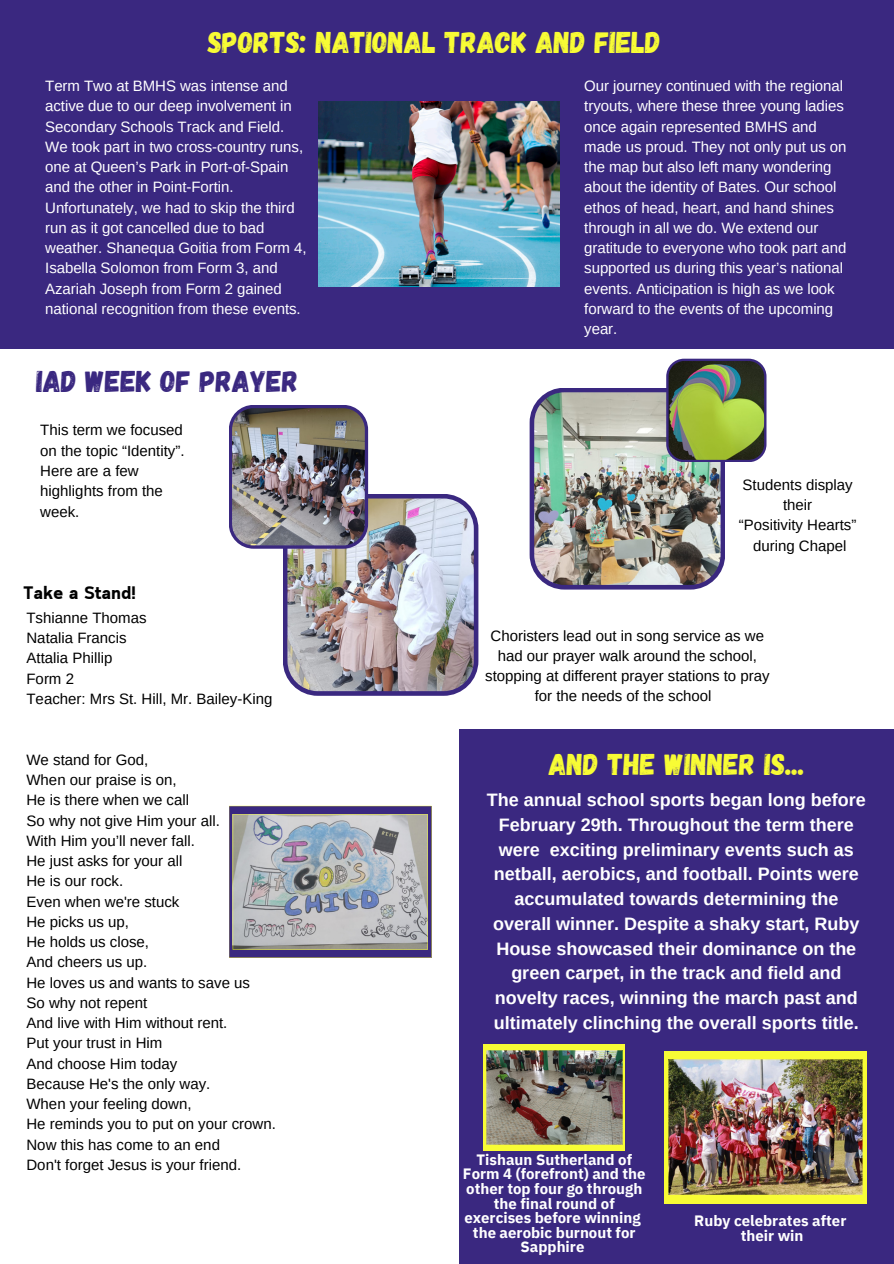
<style>
.page{position:relative;width:894px;height:1264px;background:#fff}
.page>*{position:absolute;margin:0;border:0;box-sizing:border-box;transform-origin:0 0}
.t1{font:30px "Gagalin";color:#f8fc35}
.t2{font:30px "Gagalin";color:#3a2880}
.t3{font:700 18px/24.8px "Arimo";color:#fff;text-align:center}
.t4{font:700 18px "Cloud";color:#000}
.t5{font:15px/20.2px "Arimo";letter-spacing:-.005em;color:#fff}
.t6{font:15px/20.2px "Arimo";color:#000}
.t7{font:700 15px/14.7px "IBM Plex Sans";color:#fff;text-align:center}
</style>
<div class="page">
<div style="left:0;top:0;width:893px;height:1263px;background:#3a2880"></div>
<div style="left:0;top:349px;width:892px;height:379px;background:#fff"></div>
<div style="left:0;top:705px;width:458px;height:558px;background:#fff"></div>
<img style="left:229px;top:805px;width:202px;height:152px">
<img style="left:529px;top:359px;width:237px;height:230px">
<img style="left:229px;top:405px;width:249px;height:290px">
<img style="left:664px;top:1051px;width:202px;height:152px">
<img style="left:483px;top:1044px;width:142px;height:106px">
<img style="left:318px;top:102px;width:241px;height:184px">
<p class="t1" style="left:208px;top:22px;width:454px">SPORTS: NATIONAL TRACK AND FIELD</p>
<p class="t5" style="left:45px;top:76px;width:263px">Term Two at BMHS was intense and active due to our deep involvement in Secondary Schools Track and Field.<br>We took part in two cross-country runs, one at Queen’s Park in Port-of-Spain and the other in Point-Fortin.<br>Unfortunately, we had to skip the third run as it got cancelled due to bad weather. Shanequa Goitia from Form 4, Isabella Solomon from Form 3, and Azariah Joseph from Form 2 gained national recognition from these events.</p>
<p class="t5" style="left:584px;top:76px;width:264px">Our journey continued with the regional tryouts, where these three young ladies once again represented BMHS and made us proud. They not only put us on the map but also left many wondering about the identity of Bates. Our school ethos of head, heart, and hand shines through in all we do. We extend our gratitude to everyone who took part and supported us during this year’s national events. Anticipation is high as we look forward to the events of the upcoming year.</p>
<p class="t2" style="left:36px;top:362px;width:263px">IAD WEEK OF PRAYER</p>
<p class="t6" style="left:40px;top:420px;width:146px">This term we focused on the topic “Identity”.<br>Here are a few highlights from the week.</p>
<p class="t4" style="left:23px;top:583px;width:114px">Take a Stand!</p>
<p class="t6" style="left:26px;top:607px;width:122px">Tshianne Thomas</p>
<h2 class="t6" style="left:26px;top:628px;width:101px">Natalia Francis</h2>
<p class="t6" style="left:26px;top:648px;width:87px">Attalia Phillip</p>
<h3 class="t6" style="left:26px;top:668px;width:49px">Form 2</h3>
<p class="t6" style="left:26px;top:688px;width:247px">Teacher: Mrs St. Hill, Mr. Bailey-King</p>
<p class="t6" style="left:26px;top:749px;width:123px">We stand for God,</p>
<p class="t6" style="left:26px;top:769px;width:152px">When our praise is on,</p>
<p class="t6" style="left:26px;top:790px;width:164px">He is there when we call</p>
<p class="t6" style="left:26px;top:810px;width:195px">So why not give Him your all.</p>
<p class="t6" style="left:26px;top:830px;width:170px">With Him you’ll never fall.</p>
<p class="t6" style="left:26px;top:850px;width:157px">He just asks for your all</p>
<p class="t6" style="left:26px;top:871px;width:98px">He is our rock.</p>
<p class="t6" style="left:26px;top:891px;width:154px">Even when we're stuck</p>
<p class="t6" style="left:26px;top:911px;width:104px">He picks us up,</p>
<p class="t6" style="left:26px;top:931px;width:124px">He holds us close,</p>
<p class="t6" style="left:26px;top:952px;width:122px">And cheers us up.</p>
<p class="t6" style="left:26px;top:972px;width:225px">He loves us and wants to save us</p>
<p class="t6" style="left:26px;top:992px;width:122px">So why not repent</p>
<p class="t6" style="left:26px;top:1012px;width:202px">And live with Him without rent.</p>
<p class="t6" style="left:26px;top:1033px;width:137px">Put your trust in Him</p>
<p class="t6" style="left:26px;top:1053px;width:152px">And choose Him today</p>
<p class="t6" style="left:26px;top:1073px;width:185px">Because He's the only way.</p>
<p class="t6" style="left:26px;top:1093px;width:167px">When your feeling down,</p>
<p class="t6" style="left:26px;top:1114px;width:251px">He reminds you to put on your crown.</p>
<p class="t6" style="left:26px;top:1134px;width:195px">Now this has come to an end</p>
<p class="t6" style="left:26px;top:1154px;width:216px">Don't forget Jesus is your friend.</p>
<p class="t6" style="left:742px;top:474px;width:112px">Students display</p>
<p class="t6" style="left:782px;top:495px;width:31px">their</p>
<p class="t6" style="left:738px;top:515px;width:119px">“Positivity Hearts”</p>
<h1 class="t6" style="left:752px;top:535px;width:95px">during Chapel</h1>
<h3 class="t6" style="left:485px;top:625px;width:286px;text-align:center">Choristers lead out in song service as we had our prayer walk around the school, stopping at different prayer stations to pray for the needs of the school</h3>
<p class="t1" style="left:548px;top:744px;width:257px">AND THE WINNER IS...</p>
<p class="t3" style="left:486px;top:787px;width:380px">The annual school sports began long before February 29th. Throughout the term there were exciting preliminary events such as netball, aerobics, and football. Points were accumulated towards determining the overall winner. Despite a shaky start, Ruby House showcased their dominance on the green carpet, in the track and field and novelty races, winning the march past and ultimately clinching the overall sports title.</p>
<h4 class="t7" style="left:463px;top:1151px;width:184px">Tishaun Sutherland of<br>Form 4 (forefront) and the other top four go through the final round of exercises before winning the aerobic burnout for<br>Sapphire</h4>
<h4 class="t7" style="left:694px;top:1213px;width:153px">Ruby celebrates after their win</h4>
</div>
